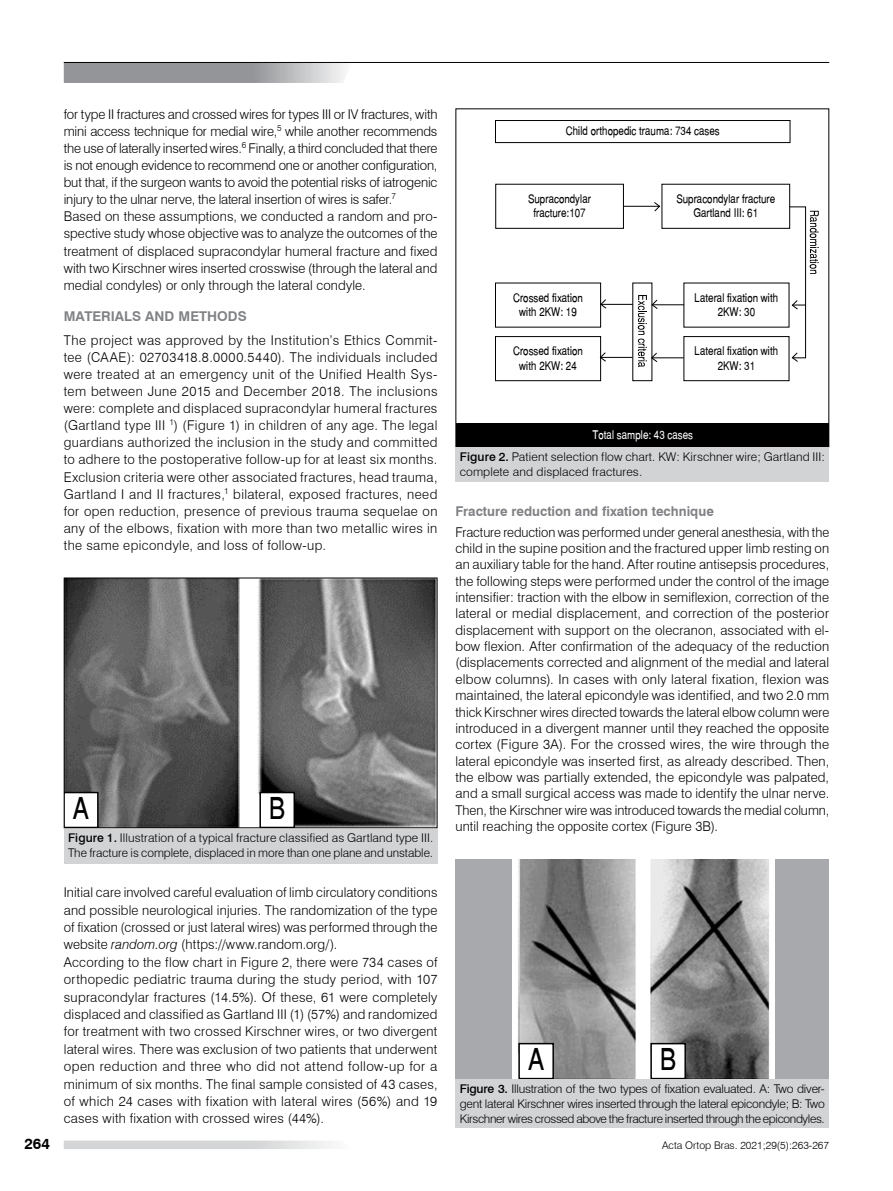
<style>
.page{position:relative;width:893px;height:1191px;background:#fff}
.page>*{position:absolute;margin:0;border:0;box-sizing:border-box;transform-origin:0 0}
.t1{font:30px "Helvetica Narrow";color:#000}
.t2{font:700 15px "Swiss 721 BT";color:#000}
.t3{font:300 13.5px/17.1px "Swiss 721 BT";letter-spacing:.01em;color:#000}
.t4{font:300 13.5px/16.4px "Swiss 721 BT";letter-spacing:.01em;color:#000;text-align:justify;scale:.96 1}
.t5{font:700 13.5px "Swiss 721 BT";color:#808285}
.t6{font:300 12px/15px "Swiss 721 BT";letter-spacing:.01em;color:#000}
.t7{font:11.85px/14.2px "Helvetica Narrow";color:#000;text-align:center}
.t8{font:11.85px "Helvetica Narrow";color:#fff}
.t9{font:300 10.5px "Swiss 721 BT";color:#000}
.s1{font-weight:500}
.s2{font-style:italic}
</style>
<div class="page">
<svg style="left:64px;top:63px;width:281px;height:20px;background:#a2a4a7"></svg>
<svg style="left:64px;top:1140px;width:267px;height:9px;background:#dadcdc"></svg>
<hr style="left:64px;top:62px;width:765px;height:1px;background:#000">
<div style="left:456px;top:423px;width:373px;height:23px;background:#000"></div>
<div style="left:662px;top:184px;width:128px;height:45px;border:1px solid #000"></div>
<div style="left:495px;top:184px;width:129px;height:45px;border:1px solid #000"></div>
<div style="left:495px;top:120px;width:295px;height:23px;border:1px solid #000"></div>
<div style="left:495px;top:336px;width:106px;height:45px;border:1px solid #000"></div>
<div style="left:683px;top:336px;width:106px;height:45px;border:1px solid #000"></div>
<hr style="left:623px;top:206px;width:36px;height:1px;background:#000">
<svg style="left:653px;top:202px;width:8px;height:10px"></svg>
<hr style="left:601px;top:304px;width:32px;height:1px;background:#000">
<svg style="left:600px;top:298px;width:7px;height:11px"></svg>
<hr style="left:652px;top:304px;width:32px;height:1px;background:#000">
<hr style="left:600px;top:357px;width:32px;height:1px;background:#000">
<svg style="left:599px;top:351px;width:8px;height:11px"></svg>
<hr style="left:651px;top:357px;width:33px;height:1px;background:#000">
<svg style="left:638px;top:295px;width:20px;height:72px"></svg>
<svg style="left:789px;top:206px;width:30px;height:156px"></svg>
<div style="left:455px;top:108px;width:374px;height:339px;border:1px solid #000"></div>
<img style="left:66px;top:579px;width:369px;height:247px">
<svg style="left:66px;top:791px;width:33px;height:35px"></svg>
<div style="left:260px;top:792px;width:34px;height:35px;background:#fff"></div>
<div style="left:259px;top:791px;width:36px;height:36px;border:2px solid #000"></div>
<div style="left:64px;top:577px;width:373px;height:251px;border:1px solid #000"></div>
<div style="left:64px;top:828px;width:373px;height:35px;background:#d1d3d4"></div>
<div style="left:455px;top:447px;width:374px;height:35px;background:#d1d3d4"></div>
<div style="left:455px;top:1079px;width:374px;height:48px;background:#d1d3d4"></div>
<div style="left:455px;top:859px;width:374px;height:219px;background:#a7a9ac"></div>
<img style="left:512px;top:859px;width:263px;height:219px">
<div style="left:519px;top:1043px;width:34px;height:35px;background:#fff"></div>
<div style="left:518px;top:1043px;width:36px;height:35px;border:2px solid #000"></div>
<div style="left:651px;top:1043px;width:34px;height:35px;background:#fff"></div>
<div style="left:650px;top:1043px;width:36px;height:35px;border:2px solid #000"></div>
<p class="t3" style="left:64px;top:105px;width:375px">for type II fractures and crossed wires for types III or IV fractures, with mini access technique for medial wire,<sup>5</sup> while another recommends the use of laterally inserted wires.<sup>6</sup> Finally, a third concluded that there is not enough evidence to recommend one or another configuration, but that, if the surgeon wants to avoid the potential risks of iatrogenic injury to the ulnar nerve, the lateral insertion of wires is safer.<sup>7<br></sup>Based on these assumptions, we conducted a random and pro&shy;spective study whose objective was to analyze the outcomes of the treatment of displaced supracondylar humeral fracture and fixed with two Kirschner wires inserted crosswise (through the lateral and medial condyles) or only through the lateral condyle.</p>
<p class="t5" style="left:64px;top:308px;width:184px">MATERIALS AND METHODS</p>
<p class="t3" style="left:64px;top:331px;width:375px;text-align:justify">The project was approved by the Institution’s Ethics Commit&shy;tee (CAAE): 02703418.8.0000.5440). The individuals included were treated at an emergency unit of the Unified Health Sys&shy;tem between June 2015 and December 2018. The inclusions were: complete and displaced supracondylar humeral fractures (Gartland type III <sup>1</sup>) (Figure 1) in children of any age. The legal guardians authorized the inclusion in the study and committed to adhere to the postoperative follow-up for at least six months.<br>Exclusion criteria were other associated fractures, head trauma, Gartland I and II fractures,<sup>1</sup> bilateral, exposed fractures, need for open reduction, presence of previous trauma sequelae on any of the elbows, fixation with more than two metallic wires in the same epicondyle, and loss of follow-up.</p>
<h1 class="t1" style="left:73px;top:790px;width:18px">A</h1>
<h1 class="t1" style="left:269px;top:790px;width:18px">B</h1>
<p class="t6" style="left:68px;top:830px;width:367px"><span class="s1">Figure 1.</span> Illustration of a typical fracture classified as Gartland type III.<br>The fracture is complete, displaced in more than one plane and unstable.</p>
<p class="t3" style="left:64px;top:883px;width:375px">Initial care involved careful evaluation of limb circulatory conditions and possible neurological injuries. The randomization of the type of fixation (crossed or just lateral wires) was performed through the website <span class="s2">random.org</span> (https://www.random.org/).<br>According to the flow chart in Figure 2, there were 734 cases of orthopedic pediatric trauma during the study period, with 107 supracondylar fractures (14.5%). Of these, 61 were completely displaced and classified as Gartland III (1) (57%) and randomized for treatment with two crossed Kirschner wires, or two divergent lateral wires. There was exclusion of two patients that underwent open reduction and three who did not attend follow-up for a minimum of six months. The final sample consisted of 43 cases, of which 24 cases with fixation with lateral wires (56%) and 19 cases with fixation with crossed wires (44%).</p>
<p class="t7" style="left:566px;top:124px;width:155px">Child orthopedic trauma: 734 cases</p>
<p class="t7" style="left:528px;top:192px;width:64px">Supracondylar fracture:107</p>
<p class="t7" style="left:676px;top:192px;width:100px">Supracondylar fracture<br>Gartland III: 61</p>
<p class="t7" style="left:513px;top:290px;width:72px">Crossed fixation with 2KW: 19</p>
<p class="t7" style="left:695px;top:290px;width:85px">Lateral fixation with<br>2KW: 30</p>
<p class="t7" style="left:513px;top:344px;width:72px">Crossed fixation with 2KW: 24</p>
<p class="t7" style="left:695px;top:344px;width:85px">Lateral fixation with<br>2KW: 31</p>
<p class="t8" style="left:592px;top:428px;width:102px">Total sample: 43 cases</p>
<p class="t6" style="left:460px;top:449px;width:367px"><span class="s1">Figure 2.</span> Patient selection flow chart. KW: Kirschner wire; Gartland III: complete and displaced fractures.</p>
<p class="t5" style="left:455px;top:503px;width:260px">Fracture reduction and fixation technique</p>
<p class="t4" style="left:455px;top:523px;width:391px">Fracture reduction was performed under general anesthesia, with the child in the supine position and the fractured upper limb resting on an auxiliary table for the hand. After routine antisepsis procedures, the following steps were performed under the control of the image intensifier: traction with the elbow in semiflexion, correction of the lateral or medial displacement, and correction of the posterior displacement with support on the olecranon, associated with el&shy;bow flexion. After confirmation of the adequacy of the reduction (displacements corrected and alignment of the medial and lateral elbow columns). In cases with only lateral fixation, flexion was maintained, the lateral epicondyle was identified, and two 2.0 mm thick Kirschner wires directed towards the lateral elbow column were introduced in a divergent manner until they reached the opposite cortex (Figure 3A). For the crossed wires, the wire through the lateral epicondyle was inserted first, as already described. Then, the elbow was partially extended, the epicondyle was palpated, and a small surgical access was made to identify the ulnar nerve.<br>Then, the Kirschner wire was introduced towards the medial column, until reaching the opposite cortex (Figure 3B).</p>
<h1 class="t1" style="left:528px;top:1041px;width:18px">A</h1>
<h1 class="t1" style="left:660px;top:1041px;width:18px">B</h1>
<p class="t6" style="left:460px;top:1080px;width:367px;text-align:justify"><span class="s1">Figure 3.</span> Illustration of the two types of fixation evaluated. A: Two diver&shy;gent lateral Kirschner wires inserted through the lateral epicondyle; B: Two Kirschner wires crossed above the fracture inserted through the epicondyles.</p>
<p class="t2" style="left:24px;top:1134px;width:27px">264</p>
<p class="t9" style="left:662px;top:1138px;width:168px">Acta Ortop Bras. 2021;29(5):263-267</p>
</div>
